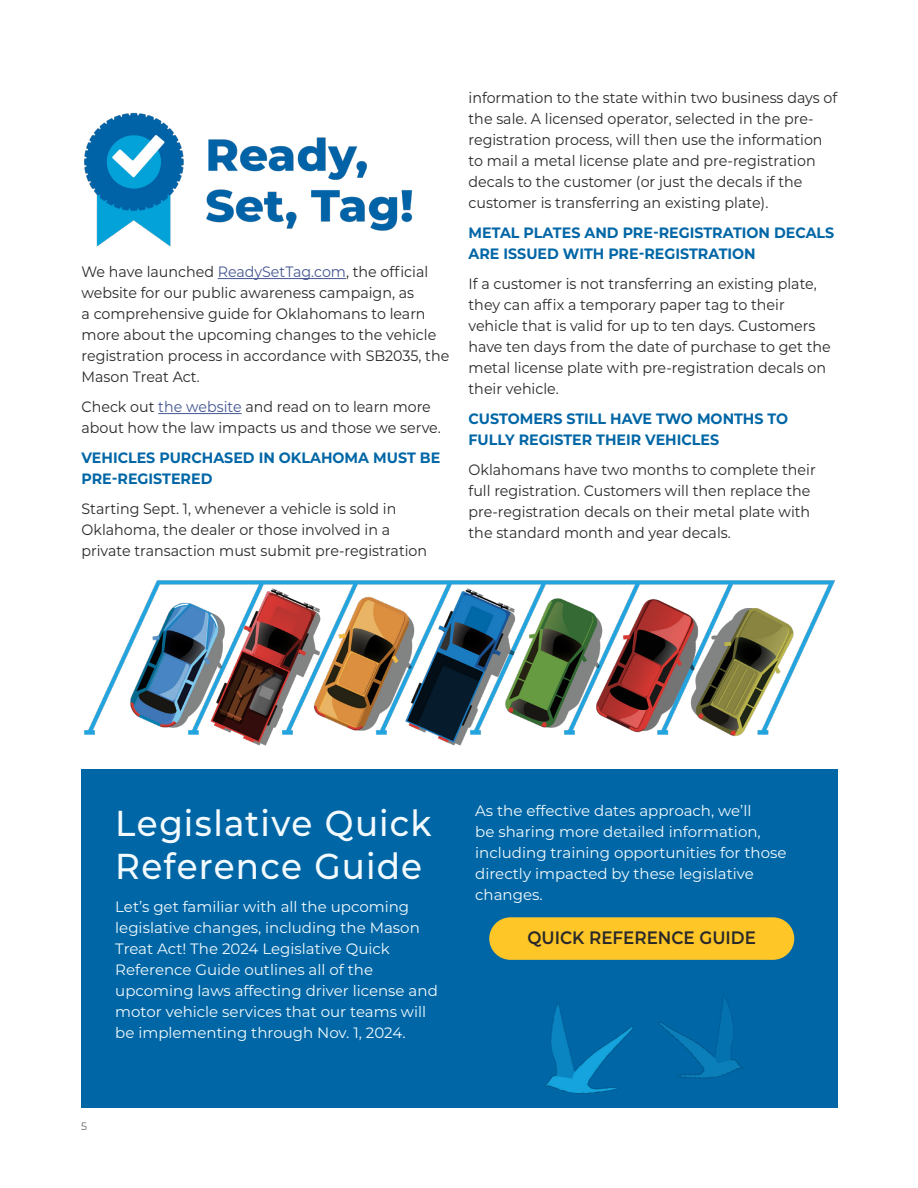
<style>
.page{position:relative;width:918px;height:1188px;background:#fff}
.page>*{position:absolute;margin:0;border:0;box-sizing:border-box;transform-origin:0 0}
.t1{font:500 36px/43.2px "Montserrat";letter-spacing:.035em;color:#f2fafd;scale:.95 1}
.t2{font:600 18px "Montserrat";color:#292929;scale:.93 1}
.t3{font:15px/21px "Montserrat";color:#292929;scale:.95 1}
.t4{font:15px/21px "Montserrat";color:#f2fafd}
.t5{font:700 15px/21px "Montserrat";color:#0066a6;scale:.95 1}
.t6{font:300 10.5px "Montserrat";color:#292929}
.s1{color:#465792}
</style>
<div class="page">
<div style="left:81px;top:769px;width:757px;height:339px;background:#0066a6"></div>
<hr style="left:218px;top:278px;width:128px;height:1px;background:#465792">
<hr style="left:158px;top:413px;width:84px;height:1px;background:#465792">
<img style="left:84px;top:580px;width:752px;height:166px">
<img style="left:84px;top:112px;width:329px;height:135px">
<img style="left:658px;top:997px;width:85px;height:82px">
<img style="left:544px;top:1003px;width:89px;height:91px">
<div style="left:489px;top:917px;width:305px;height:43px;background:#ffc628;border-radius:21px"></div>
<p class="t3" style="left:82px;top:261px;width:389px">We have launched <span class="s1">ReadySetTag.com</span>, the official website for our public awareness campaign, as<br>a comprehensive guide for Oklahomans to learn more about the upcoming changes to the vehicle registration process in accordance with SB2035, the Mason Treat Act.</p>
<p class="t3" style="left:82px;top:396px;width:380px">Check out <span class="s1">the website</span> and read on to learn more about how the law impacts us and those we serve.</p>
<p class="t5" style="left:82px;top:447px;width:379px">VEHICLES PURCHASED IN OKLAHOMA MUST BE<br>PRE-REGISTERED</p>
<p class="t3" style="left:82px;top:498px;width:365px">Starting Sept. 1, whenever a vehicle is sold in<br>Oklahoma, the dealer or those involved in a private transaction must submit pre-registration</p>
<p class="t3" style="left:469px;top:87px;width:390px">information to the state within two business days of the sale. A licensed operator, selected in the pre&shy;registration process, will then use the information to mail a metal license plate and pre-registration decals to the customer (or just the decals if the customer is transferring an existing plate).</p>
<p class="t5" style="left:469px;top:222px;width:386px">METAL PLATES AND PRE-REGISTRATION DECALS<br>ARE ISSUED WITH PRE-REGISTRATION</p>
<p class="t3" style="left:469px;top:273px;width:383px">If a customer is not transferring an existing plate, they can affix a temporary paper tag to their vehicle that is valid for up to ten days. Customers have ten days from the date of purchase to get the metal license plate with pre-registration decals on their vehicle.</p>
<p class="t5" style="left:469px;top:408px;width:338px">CUSTOMERS STILL HAVE TWO MONTHS TO<br>FULLY REGISTER THEIR VEHICLES</p>
<p class="t3" style="left:469px;top:459px;width:367px">Oklahomans have two months to complete their full registration. Customers will then replace the pre-registration decals on their metal plate with the standard month and year decals.</p>
<h1 class="t1" style="left:115px;top:800px;width:335px">Legislative Quick<br>Reference Guide</h1>
<p class="t4" style="left:115px;top:895px;width:324px">Let’s get familiar with all the upcoming legislative changes, including the Mason Treat Act! The 2024 Legislative Quick Reference Guide outlines all of the upcoming laws affecting driver license and motor vehicle services that our teams will be implementing through Nov. 1, 2024.</p>
<p class="t6" style="left:81px;top:1119px;width:7px">5</p>
<p class="t4" style="left:475px;top:800px;width:313px">As the effective dates approach, we’ll<br>be sharing more detailed information, including training opportunities for those directly impacted by these legislative changes.</p>
<p class="t2" style="left:528px;top:925px;width:247px">QUICK REFERENCE GUIDE</p>
</div>
